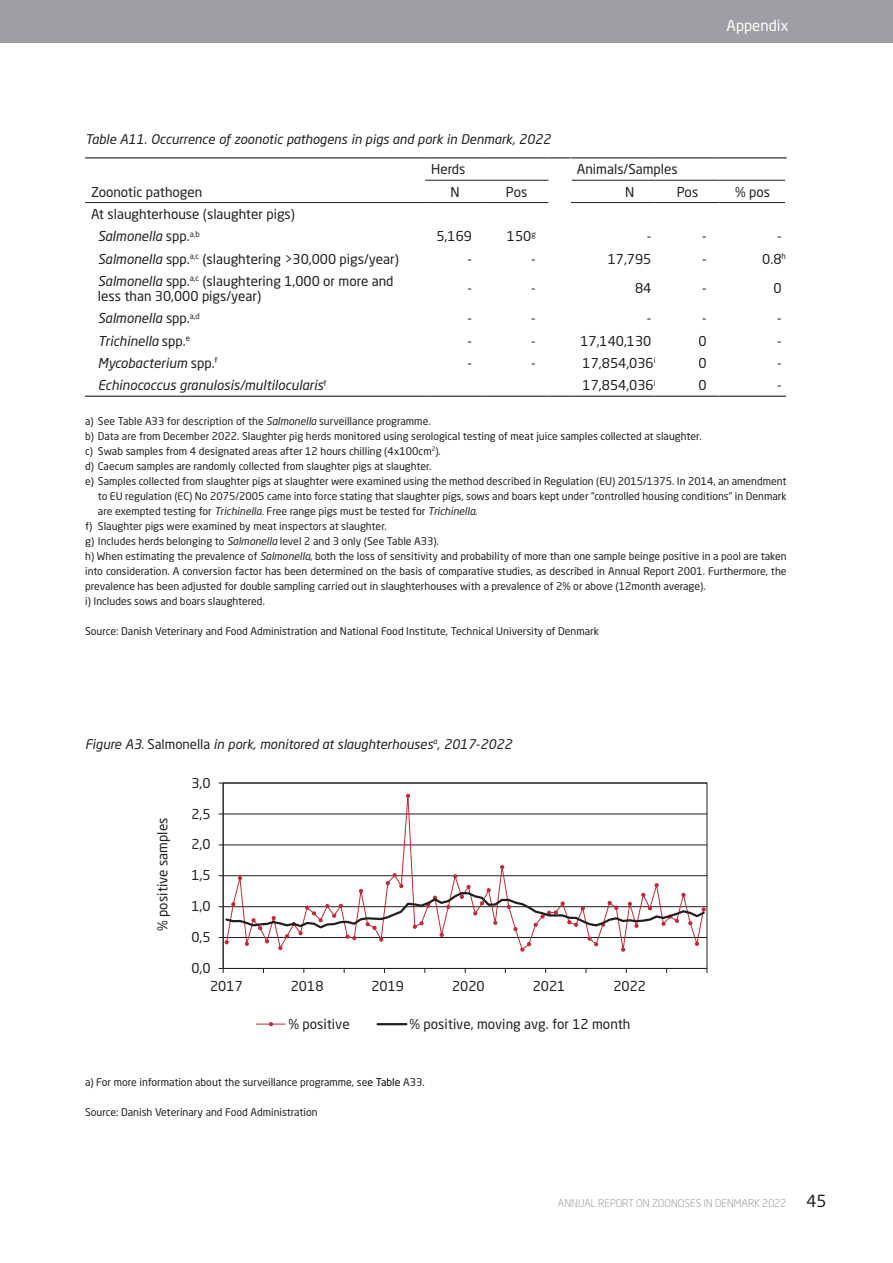
<style>
.page{position:relative;width:893px;height:1263px;background:#fff}
.page>*{position:absolute;margin:0;border:0;box-sizing:border-box;transform-origin:0 0}
.t1{font:15px "Neo Sans Std";color:#fff}
.t2{font:13.5px/22.4px "Neo Sans Std";color:#231f20}
.t3{font:italic 13.5px "Neo Sans Std";color:#231f20}
.t4{font:italic 13.2px "Neo Sans Std";color:#231f20}
.t5{font:10.5px "Neo Sans Std";color:#231f20}
.t6{font:300 10.5px "Neo Sans Std";color:#808285}
.s1{font-style:italic}
.s2{font-style:normal}
.s3{color:#000}
.s4{font-weight:400;font-size:16.5px;color:#231f20}
</style>
<div class="page">
<div style="left:0;top:0;width:893px;height:43px;background:#9d9fa2"></div>
<hr style="left:572px;top:180px;width:84px;height:1px;background:#231f20">
<hr style="left:656px;top:180px;width:63px;height:1px;background:#231f20">
<hr style="left:719px;top:180px;width:66px;height:1px;background:#231f20">
<hr style="left:425px;top:180px;width:60px;height:1px;background:#231f20">
<hr style="left:485px;top:180px;width:64px;height:1px;background:#231f20">
<hr style="left:85px;top:396px;width:340px;height:1px;background:#231f20">
<hr style="left:425px;top:396px;width:60px;height:1px;background:#231f20">
<hr style="left:485px;top:396px;width:64px;height:1px;background:#231f20">
<svg style="left:549px;top:396px;width:22px;height:1px"></svg>
<hr style="left:571px;top:396px;width:85px;height:1px;background:#231f20">
<hr style="left:656px;top:396px;width:63px;height:1px;background:#231f20">
<hr style="left:719px;top:396px;width:67px;height:1px;background:#231f20">
<hr style="left:85px;top:157px;width:340px;height:1px;background:#231f20">
<hr style="left:425px;top:157px;width:60px;height:1px;background:#231f20">
<hr style="left:485px;top:157px;width:64px;height:1px;background:#231f20">
<svg style="left:549px;top:157px;width:22px;height:1px"></svg>
<hr style="left:571px;top:157px;width:85px;height:1px;background:#231f20">
<hr style="left:656px;top:157px;width:63px;height:1px;background:#231f20">
<hr style="left:719px;top:157px;width:68px;height:1px;background:#231f20">
<hr style="left:85px;top:202px;width:340px;height:1px;background:#231f20">
<hr style="left:425px;top:202px;width:60px;height:1px;background:#231f20">
<hr style="left:485px;top:202px;width:64px;height:1px;background:#231f20">
<hr style="left:571px;top:202px;width:85px;height:1px;background:#231f20">
<hr style="left:656px;top:202px;width:63px;height:1px;background:#231f20">
<hr style="left:719px;top:202px;width:66px;height:1px;background:#231f20">
<hr style="left:223px;top:845px;width:484px;height:1px;background:#231f20">
<hr style="left:223px;top:814px;width:484px;height:1px;background:#231f20">
<hr style="left:223px;top:783px;width:1px;height:185px;background:#231f20">
<hr style="left:223px;top:968px;width:484px;height:1px;background:#231f20">
<svg style="left:219px;top:968px;width:5px;height:5px"></svg>
<svg style="left:226px;top:793px;width:478px;height:72px"></svg>
<svg style="left:406px;top:794px;width:4px;height:4px"></svg>
<svg style="left:219px;top:865px;width:488px;height:87px"></svg>
<svg style="left:256px;top:1022px;width:29px;height:4px"></svg>
<hr style="left:378px;top:1023px;width:28px;height:2px;background:#231f20">
<h1 class="t1" style="left:726px;top:16px;width:64px">Appendix</h1>
<p class="t4" style="left:85px;top:131px;width:467px">Table A11. Occurrence of zoonotic pathogens in pigs and pork in Denmark, 2022</p>
<p class="t2" style="left:431px;top:158px;width:36px">Herds</p>
<p class="t2" style="left:577px;top:158px;width:102px">Animals/Samples</p>
<p class="t2" style="left:91px;top:180px;width:113px">Zoonotic pathogen</p>
<p class="t2" style="left:450px;top:180px;width:11px">N</p>
<p class="t2" style="left:506px;top:180px;width:23px">Pos</p>
<p class="t2" style="left:625px;top:180px;width:11px">N</p>
<p class="t2" style="left:677px;top:180px;width:23px">Pos</p>
<p class="t2" style="left:735px;top:180px;width:37px">% pos</p>
<p class="t2" style="left:98px;top:203px;width:199px;text-indent:-7px">At slaughterhouse (slaughter pigs)<br><span class="s1">Salmonella</span> spp.<sup>a,b</sup></p>
<p class="t2" style="left:436px;top:225px;width:37px">5,169</p>
<p class="t2" style="left:507px;top:225px;width:30px">150<sup>g</sup></p>
<p class="t2" style="left:647px;top:225px;width:6px">-</p>
<p class="t2" style="left:702px;top:225px;width:6px">-</p>
<p class="t2" style="left:777px;top:225px;width:6px">-</p>
<p class="t2" style="left:98px;top:247px;width:303px"><span class="s1">Salmonella</span> spp.<sup>a,c</sup> (slaughtering &gt;30,000 pigs/year)</p>
<p class="t2" style="left:467px;top:247px;width:6px">-</p>
<p class="t2" style="left:531px;top:247px;width:6px">-</p>
<p class="t2" style="left:608px;top:247px;width:45px">17,795</p>
<p class="t2" style="left:702px;top:247px;width:6px">-</p>
<p class="t2" style="left:762px;top:247px;width:25px">0.8<sup>h</sup></p>
<p class="t2" style="left:98px;top:273px;width:297px;line-height:15px"><span class="s1">Salmonella</span> spp.<sup>a,c</sup> (slaughtering 1,000 or more and less than 30,000 pigs/year)</p>
<p class="t2" style="left:467px;top:277px;width:6px">-</p>
<p class="t2" style="left:531px;top:277px;width:6px">-</p>
<p class="t2" style="left:635px;top:277px;width:18px">84</p>
<p class="t2" style="left:702px;top:277px;width:6px">-</p>
<p class="t2" style="left:773px;top:277px;width:10px">0</p>
<p class="t3" style="left:98px;top:310px;width:104px">Salmonella <span class="s2">spp.</span><sup>a,d</sup></p>
<p class="t2" style="left:467px;top:307px;width:6px">-</p>
<p class="t2" style="left:531px;top:307px;width:6px">-</p>
<p class="t2" style="left:647px;top:307px;width:6px">-</p>
<p class="t2" style="left:702px;top:307px;width:6px">-</p>
<p class="t2" style="left:777px;top:307px;width:6px">-</p>
<p class="t3" style="left:98px;top:332px;width:94px">Trichinella <span class="s2">spp.</span><sup>e</sup></p>
<p class="t2" style="left:467px;top:329px;width:6px">-</p>
<p class="t2" style="left:531px;top:329px;width:6px">-</p>
<p class="t2" style="left:580px;top:329px;width:73px">17,140,130</p>
<p class="t2" style="left:698px;top:329px;width:10px">0</p>
<p class="t2" style="left:777px;top:329px;width:6px">-</p>
<p class="t3" style="left:98px;top:355px;width:121px">Mycobacterium <span class="s2">spp.</span><sup>f</sup></p>
<p class="t2" style="left:467px;top:352px;width:6px">-</p>
<p class="t2" style="left:531px;top:352px;width:6px">-</p>
<p class="t2" style="left:583px;top:352px;width:75px">17,854,036<sup>i</sup></p>
<p class="t2" style="left:699px;top:352px;width:10px">0</p>
<p class="t2" style="left:777px;top:352px;width:6px">-</p>
<p class="t3" style="left:98px;top:377px;width:230px">Echinococcus granulosis/multilocularis<sup>f</sup></p>
<p class="t2" style="left:583px;top:374px;width:75px">17,854,036<sup>i</sup></p>
<p class="t2" style="left:699px;top:374px;width:10px">0</p>
<p class="t2" style="left:777px;top:374px;width:6px">-</p>
<p class="t5" style="left:85px;top:414px;width:347px">a) See Table A33 for description of the <span class="s1">Salmonella</span> surveillance programme.</p>
<p class="t5" style="left:85px;top:429px;width:618px">b) Data are from December 2022. Slaughter pig herds monitored using serological testing of meat juice samples collected at slaughter.</p>
<p class="t5" style="left:85px;top:444px;width:357px">c) Swab samples from 4 designated areas after 12 hours chilling (4x100cm<sup>2</sup>).</p>
<p class="t5" style="left:85px;top:459px;width:348px">d) Caecum samples are randomly collected from slaughter pigs at slaughter.</p>
<p class="t5" style="left:85px;top:474px;width:703px">e) Samples collected from slaughter pigs at slaughter were examined using the method described in Regulation (EU) 2015/1375. In 2014, an amendment</p>
<p class="t5" style="left:98px;top:489px;width:690px">to EU regulation (EC) No 2075/2005 came into force stating that slaughter pigs, sows and boars kept under ”controlled housing conditions” in Denmark</p>
<p class="t5" style="left:98px;top:504px;width:381px">are exempted testing for <span class="s1">Trichinella</span>. Free range pigs must be tested for <span class="s1">Trichinella</span>.</p>
<p class="t5" style="left:85px;top:519px;width:303px">f) Slaughter pigs were examined by meat inspectors at slaughter.</p>
<p class="t5" style="left:85px;top:534px;width:355px">g) Includes herds belonging to <span class="s1">Salmonella</span> level 2 and 3 only (See Table A33).</p>
<p class="t5" style="left:85px;top:549px;width:703px">h) When estimating the prevalence of <span class="s1">Salmonella</span>, both the loss of sensitivity and probability of more than one sample beinge positive in a pool are taken</p>
<p class="t5" style="left:85px;top:564px;width:703px">into consideration. A conversion factor has been determined on the basis of comparative studies, as described in Annual Report 2001. Furthermore, the</p>
<p class="t5" style="left:85px;top:579px;width:622px">prevalence has been adjusted for double sampling carried out in slaughterhouses with a prevalence of 2% or above (12month average).</p>
<p class="t5" style="left:85px;top:594px;width:181px">i) Includes sows and boars slaughtered.</p>
<p class="t5" style="left:85px;top:624px;width:515px">Source: Danish Veterinary and Food Administration and National Food Institute, Technical University of Denmark</p>
<p class="t4" style="left:85px;top:736px;width:428px">Figure A3<span class="s2">. Salmonella</span> in pork, monitored at slaughterhouses<sup>a</sup>, 2017-2022</p>
<p class="t2" style="left:151px;top:931px;width:115px;rotate:-90deg">% positive samples</p>
<p class="t2" style="left:191px;top:771px;width:21px">3,0</p>
<p class="t2" style="left:191px;top:802px;width:21px">2,5</p>
<p class="t2" style="left:191px;top:833px;width:21px">2,0</p>
<p class="t2" style="left:191px;top:864px;width:21px">1,5</p>
<p class="t2" style="left:191px;top:895px;width:21px">1,0</p>
<p class="t2" style="left:191px;top:926px;width:21px">0,5</p>
<p class="t2" style="left:191px;top:957px;width:21px">0,0</p>
<p class="t2" style="left:210px;top:974px;width:34px">2017</p>
<p class="t2" style="left:291px;top:974px;width:34px">2018</p>
<p class="t2" style="left:371px;top:974px;width:34px">2019</p>
<p class="t2" style="left:452px;top:974px;width:34px">2020</p>
<p class="t2" style="left:533px;top:974px;width:34px">2021</p>
<p class="t2" style="left:613px;top:974px;width:34px">2022</p>
<p class="t2" style="left:288px;top:1012px;width:63px">% positive</p>
<p class="t2" style="left:409px;top:1012px;width:223px">% positive, moving avg. for 12 month</p>
<p class="t5" style="left:85px;top:1075px;width:341px">a) For more information about the surveillance programme, se<span class="s3">e Table</span> A33<span class="s3">.</span></p>
<p class="t5" style="left:85px;top:1105px;width:234px">Source: Danish Veterinary and Food Administration</p>
<p class="t6" style="left:558px;top:1197px;width:270px">ANNUAL REPORT ON ZOONOSES IN DENMARK 2022 <span class="s4">45</span></p>
</div>
